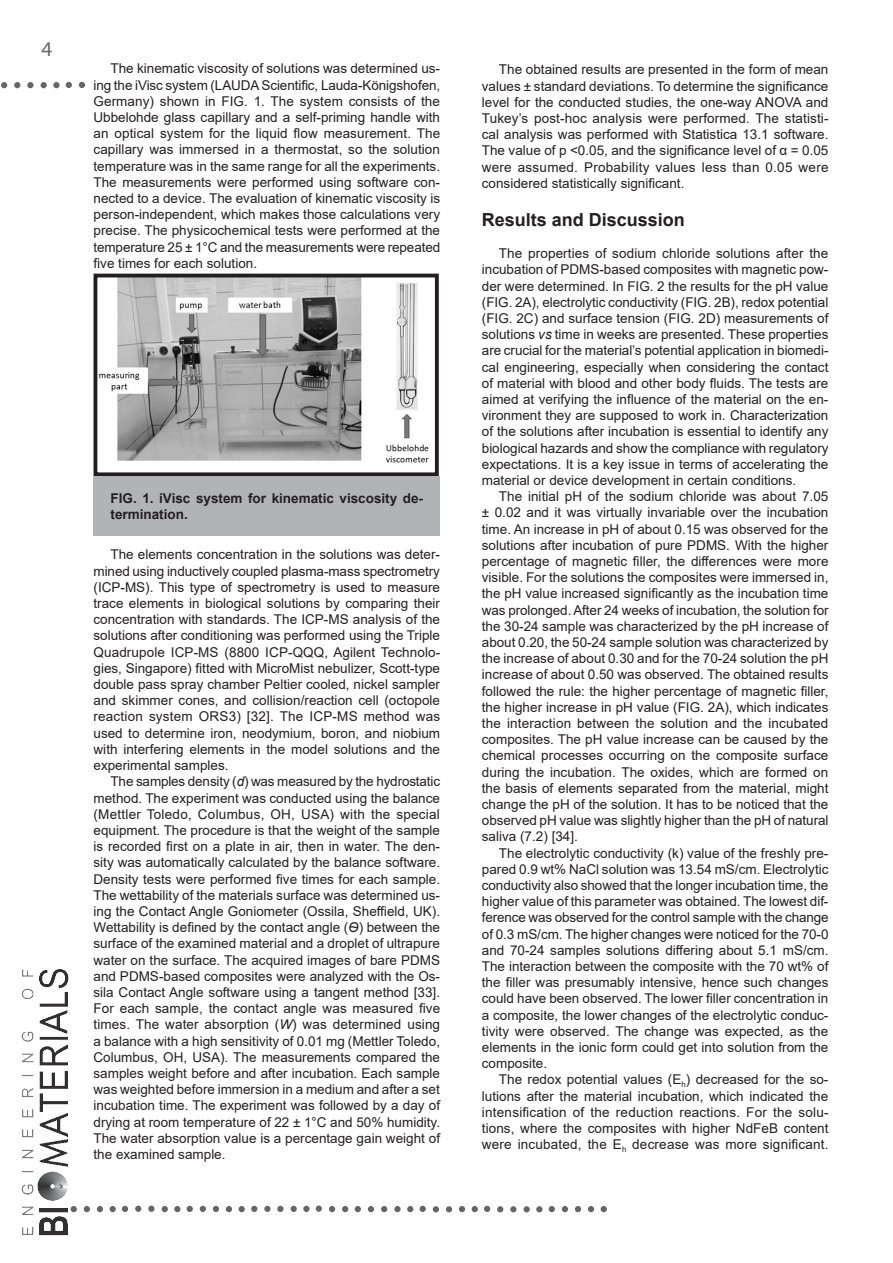
<style>
.page{position:relative;width:893px;height:1263px;background:#fff}
.page>*{position:absolute;margin:0;border:0;box-sizing:border-box;transform-origin:0 0}
.t1{font:21px "Myriad Pro";color:#656568}
.t2{font:700 18px "Arial";color:#231f20}
.t3{font:13.5px/16.2px "Arial";color:#231f20;text-align:justify}
.t4{font:700 13.5px/15.8px "Arial";color:#231f20}
.s1{font-style:italic}
</style>
<div class="page">
<svg style="left:79px;top:82px;width:6px;height:6px"></svg>
<svg style="left:66px;top:82px;width:6px;height:6px"></svg>
<div style="left:53px;top:82px;width:7px;height:6px;border:2px solid #656568;border-radius:50%"></div>
<svg style="left:41px;top:82px;width:6px;height:6px"></svg>
<svg style="left:14px;top:82px;width:6px;height:6px"></svg>
<div style="left:27px;top:82px;width:7px;height:6px;border:2px solid #656568;border-radius:50%"></div>
<svg style="left:1px;top:82px;width:6px;height:6px"></svg>
<svg style="left:329px;top:1206px;width:6px;height:6px"></svg>
<svg style="left:342px;top:1206px;width:6px;height:6px"></svg>
<div style="left:316px;top:1205px;width:6px;height:7px;border:2px solid #656568;border-radius:50%"></div>
<div style="left:303px;top:1206px;width:7px;height:6px;border:2px solid #656568;border-radius:50%"></div>
<svg style="left:291px;top:1206px;width:6px;height:6px"></svg>
<div style="left:264px;top:1206px;width:7px;height:6px;border:2px solid #656568;border-radius:50%"></div>
<div style="left:277px;top:1206px;width:7px;height:6px;border:2px solid #656568;border-radius:50%"></div>
<svg style="left:251px;top:1206px;width:6px;height:6px"></svg>
<svg style="left:239px;top:1206px;width:6px;height:6px"></svg>
<svg style="left:226px;top:1206px;width:6px;height:6px"></svg>
<svg style="left:200px;top:1206px;width:6px;height:6px"></svg>
<svg style="left:213px;top:1206px;width:6px;height:6px"></svg>
<svg style="left:187px;top:1206px;width:6px;height:6px"></svg>
<svg style="left:174px;top:1206px;width:6px;height:6px"></svg>
<svg style="left:162px;top:1206px;width:6px;height:6px"></svg>
<div style="left:135px;top:1205px;width:6px;height:7px;border:2px solid #656568;border-radius:50%"></div>
<div style="left:148px;top:1205px;width:7px;height:7px;border:2px solid #656568;border-radius:50%"></div>
<svg style="left:122px;top:1206px;width:6px;height:6px"></svg>
<svg style="left:110px;top:1206px;width:6px;height:6px"></svg>
<svg style="left:97px;top:1206px;width:6px;height:6px"></svg>
<svg style="left:71px;top:1206px;width:6px;height:6px"></svg>
<svg style="left:84px;top:1206px;width:6px;height:6px"></svg>
<svg style="left:601px;top:1206px;width:6px;height:6px"></svg>
<svg style="left:588px;top:1206px;width:6px;height:6px"></svg>
<svg style="left:562px;top:1206px;width:6px;height:6px"></svg>
<svg style="left:575px;top:1206px;width:6px;height:6px"></svg>
<svg style="left:549px;top:1206px;width:6px;height:6px"></svg>
<svg style="left:536px;top:1206px;width:6px;height:6px"></svg>
<svg style="left:524px;top:1206px;width:6px;height:6px"></svg>
<svg style="left:497px;top:1206px;width:6px;height:6px"></svg>
<svg style="left:510px;top:1206px;width:6px;height:6px"></svg>
<svg style="left:484px;top:1206px;width:6px;height:6px"></svg>
<svg style="left:472px;top:1206px;width:6px;height:6px"></svg>
<svg style="left:459px;top:1206px;width:6px;height:6px"></svg>
<svg style="left:433px;top:1206px;width:6px;height:6px"></svg>
<svg style="left:446px;top:1206px;width:6px;height:6px"></svg>
<svg style="left:420px;top:1206px;width:6px;height:6px"></svg>
<svg style="left:407px;top:1206px;width:6px;height:6px"></svg>
<div style="left:394px;top:1206px;width:7px;height:6px;border:2px solid #656568;border-radius:50%"></div>
<svg style="left:368px;top:1206px;width:6px;height:6px"></svg>
<svg style="left:381px;top:1206px;width:6px;height:6px"></svg>
<svg style="left:355px;top:1206px;width:6px;height:6px"></svg>
<img style="left:21px;top:969px;width:47px;height:267px">
<img style="left:99px;top:279px;width:330px;height:184px">
<div style="left:94px;top:274px;width:345px;height:202px;border:4px solid #231f20"></div>
<div style="left:94px;top:476px;width:346px;height:60px;background:#b2b3b7"></div>
<h1 class="t1" style="left:41px;top:36px;width:12px">4</h1>
<p class="t3" style="left:94px;top:60px;width:348px;text-indent:17px">The kinematic viscosity of solutions was determined us‑ ing the iVisc system (LAUDA Scientific, Lauda-Königshofen, Germany) shown in FIG. 1. The system consists of the Ubbelohde glass capillary and a self-priming handle with an optical system for the liquid flow measurement. The capillary was immersed in a thermostat, so the solution temperature was in the same range for all the experiments.<br>The measurements were performed using software con‑ nected to a device. The evaluation of kinematic viscosity is person-independent, which makes those calculations very precise. The physicochemical tests were performed at the temperature 25 ± 1°C and the measurements were repeated five times for each solution.</p>
<p class="t4" style="left:111px;top:491px;width:314px">FIG. 1. iVisc system for kinematic viscosity de&shy;termination.</p>
<p class="t3" style="left:94px;top:546px;width:348px;text-indent:17px">The elements concentration in the solutions was deter‑ mined using inductively coupled plasma-mass spectrometry (ICP-MS). This type of spectrometry is used to measure trace elements in biological solutions by comparing their concentration with standards. The ICP-MS analysis of the solutions after conditioning was performed using the Triple Quadrupole ICP-MS (8800 ICP-QQQ, Agilent Technolo‑ gies, Singapore) fitted with MicroMist nebulizer, Scott-type double pass spray chamber Peltier cooled, nickel sampler and skimmer cones, and collision/reaction cell (octopole reaction system ORS3) [32]. The ICP-MS method was used to determine iron, neodymium, boron, and niobium with interfering elements in the model solutions and the experimental samples.</p>
<p class="t3" style="left:94px;top:773px;width:348px;text-indent:17px">The samples density (<span class="s1">d</span>) was measured by the hydrostatic method. The experiment was conducted using the balance (Mettler Toledo, Columbus, OH, USA) with the special equipment. The procedure is that the weight of the sample is recorded first on a plate in air, then in water. The den‑ sity was automatically calculated by the balance software.<br>Density tests were performed five times for each sample.<br>The wettability of the materials surface was determined us‑ ing the Contact Angle Goniometer (Ossila, Sheffield, UK).<br>Wettability is defined by the contact angle (<span class="s1">Ѳ</span>) between the surface of the examined material and a droplet of ultrapure water on the surface. The acquired images of bare PDMS and PDMS-based composites were analyzed with the Os‑ sila Contact Angle software using a tangent method [33].<br>For each sample, the contact angle was measured five times. The water absorption (<span class="s1">W</span>) was determined using a balance with a high sensitivity of 0.01 mg (Mettler Toledo, Columbus, OH, USA). The measurements compared the samples weight before and after incubation. Each sample was weighted before immersion in a medium and after a set incubation time. The experiment was followed by a day of drying at room temperature of 22 ± 1°C and 50% humidity.<br>The water absorption value is a percentage gain weight of the examined sample.</p>
<p class="t3" style="left:482px;top:62px;width:348px;text-indent:17px">The obtained results are presented in the form of mean values ± standard deviations. To determine the significance level for the conducted studies, the one-way ANOVA and Tukey’s post-hoc analysis were performed. The statisti‑ cal analysis was performed with Statistica 13.1 software.<br>The value of p &lt;0.05, and the significance level of α = 0.05 were assumed. Probability values less than 0.05 were considered statistically significant.</p>
<h2 class="t2" style="left:482px;top:207px;width:205px">Results and Discussion</h2>
<p class="t3" style="left:482px;top:245px;width:348px;text-indent:17px">The properties of sodium chloride solutions after the incubation of PDMS-based composites with magnetic pow‑ der were determined. In FIG. 2 the results for the pH value (FIG. 2A), electrolytic conductivity (FIG. 2B), redox potential (FIG. 2C) and surface tension (FIG. 2D) measurements of solutions <span class="s1">vs</span> time in weeks are presented. These properties are crucial for the material’s potential application in biomedi‑ cal engineering, especially when considering the contact of material with blood and other body fluids. The tests are aimed at verifying the influence of the material on the en‑ vironment they are supposed to work in. Characterization of the solutions after incubation is essential to identify any biological hazards and show the compliance with regulatory expectations. It is a key issue in terms of accelerating the material or device development in certain conditions.</p>
<p class="t3" style="left:482px;top:488px;width:348px;text-indent:17px">The initial pH of the sodium chloride was about 7.05 ± 0.02 and it was virtually invariable over the incubation time. An increase in pH of about 0.15 was observed for the solutions after incubation of pure PDMS. With the higher percentage of magnetic filler, the differences were more visible. For the solutions the composites were immersed in, the pH value increased significantly as the incubation time was prolonged. After 24 weeks of incubation, the solution for the 30-24 sample was characterized by the pH increase of about 0.20, the 50-24 sample solution was characterized by the increase of about 0.30 and for the 70-24 solution the pH increase of about 0.50 was observed. The obtained results followed the rule: the higher percentage of magnetic filler, the higher increase in pH value (FIG. 2A), which indicates the interaction between the solution and the incubated composites. The pH value increase can be caused by the chemical processes occurring on the composite surface during the incubation. The oxides, which are formed on the basis of elements separated from the material, might change the pH of the solution. It has to be noticed that the observed pH value was slightly higher than the pH of natural saliva (7.2) [34].</p>
<p class="t3" style="left:482px;top:845px;width:348px;text-indent:17px">The electrolytic conductivity (k) value of the freshly pre‑ pared 0.9 wt% NaCl solution was 13.54 mS/cm. Electrolytic conductivity also showed that the longer incubation time, the higher value of this parameter was obtained. The lowest dif‑ ference was observed for the control sample with the change of 0.3 mS/cm. The higher changes were noticed for the 70-0 and 70-24 samples solutions differing about 5.1 mS/cm.<br>The interaction between the composite with the 70 wt% of the filler was presumably intensive, hence such changes could have been observed. The lower filler concentration in a composite, the lower changes of the electrolytic conduc‑ tivity were observed. The change was expected, as the elements in the ionic form could get into solution from the composite.</p>
<p class="t3" style="left:482px;top:1071px;width:348px;text-indent:17px">The redox potential values (E<sub>h</sub>) decreased for the so‑ lutions after the material incubation, which indicated the intensification of the reduction reactions. For the solu‑ tions, where the composites with higher NdFeB content were incubated, the E<sub>h</sub> decrease was more significant.</p>
</div>
